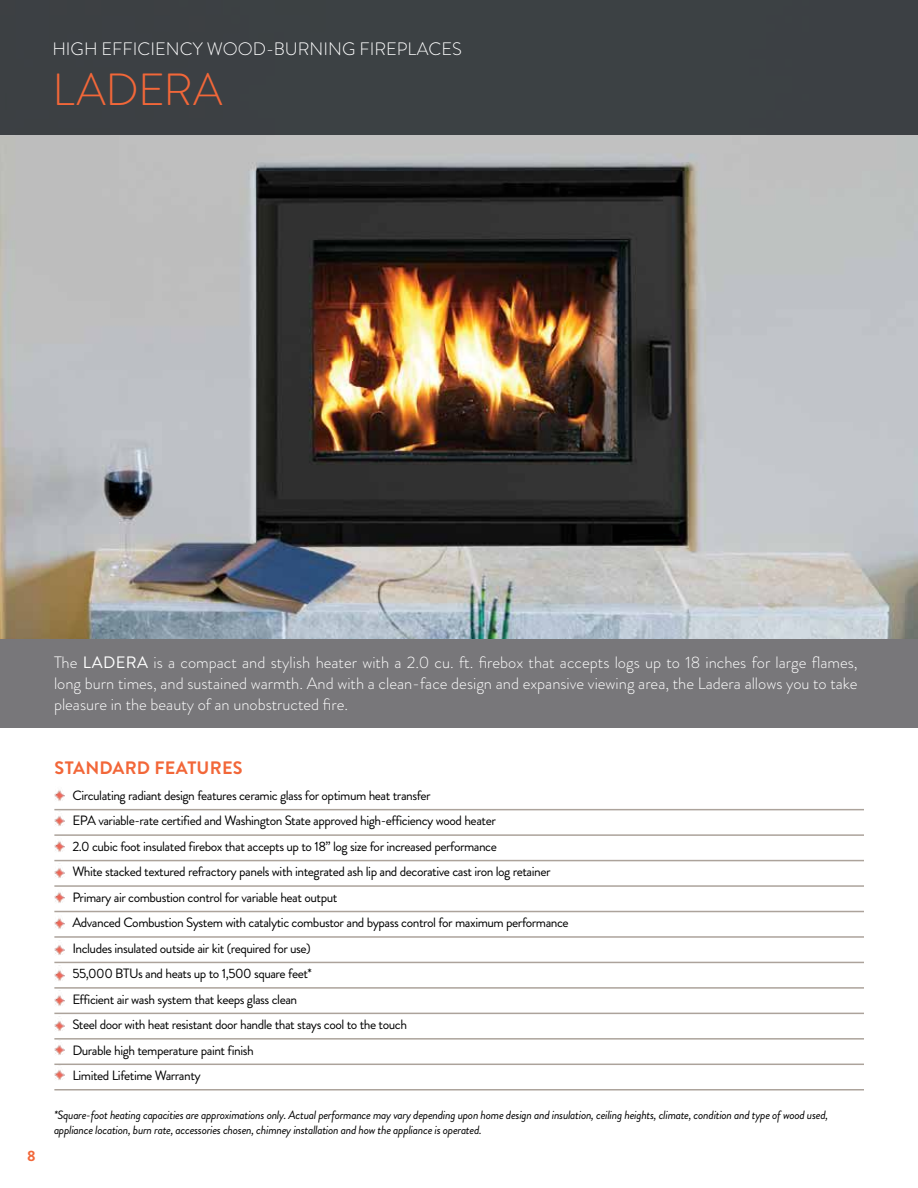
<style>
.page{position:relative;width:918px;height:1188px;background:#fff}
.page>*{position:absolute;margin:0;border:0;box-sizing:border-box;transform-origin:0 0}
.t1{font:300 45px "Brandon Grotesque";letter-spacing:-.005em;color:#f26739}
.t2{font:300 18px "Brandon Grotesque";color:#fff}
.t3{font:700 18px "Brandon Grotesque";letter-spacing:.015em;color:#f26739}
.t4{font:300 16.5px/21px "Brandon Grotesque";color:#fff;text-align:justify}
.t5{font:700 15px "Brandon Grotesque";color:#f26739}
.t6{font:13.5px/25.5px "Brandon Grotesque";letter-spacing:-.035em;color:#000}
.t7{font:italic 12px/15px "Brandon Grotesque";letter-spacing:-.025em;color:#000}
.s1{font-weight:400}
</style>
<div class="page">
<img style="left:0;top:135px;width:918px;height:504px">
<div style="left:0;top:0;width:918px;height:135px;background:#3c4144"></div>
<hr style="left:54px;top:809px;width:810px;height:1px;background:#aca39b">
<hr style="left:54px;top:834px;width:810px;height:2px;background:#aca39b">
<hr style="left:54px;top:860px;width:810px;height:1px;background:#aca39b">
<hr style="left:54px;top:885px;width:810px;height:2px;background:#aca39b">
<hr style="left:54px;top:911px;width:810px;height:1px;background:#aca39b">
<hr style="left:54px;top:936px;width:810px;height:2px;background:#aca39b">
<hr style="left:54px;top:962px;width:810px;height:1px;background:#aca39b">
<hr style="left:54px;top:987px;width:810px;height:2px;background:#aca39b">
<hr style="left:54px;top:1013px;width:810px;height:1px;background:#aca39b">
<hr style="left:54px;top:1038px;width:810px;height:2px;background:#aca39b">
<hr style="left:54px;top:1064px;width:810px;height:1px;background:#aca39b">
<hr style="left:54px;top:1089px;width:810px;height:2px;background:#aca39b">
<img style="left:55px;top:816px;width:10px;height:10px">
<img style="left:55px;top:790px;width:10px;height:11px">
<img style="left:55px;top:841px;width:10px;height:11px">
<img style="left:55px;top:868px;width:10px;height:10px">
<img style="left:55px;top:1021px;width:10px;height:10px">
<img style="left:55px;top:892px;width:10px;height:11px">
<img style="left:55px;top:1045px;width:10px;height:10px">
<img style="left:55px;top:918px;width:10px;height:11px">
<img style="left:55px;top:1070px;width:10px;height:10px">
<img style="left:55px;top:945px;width:10px;height:10px">
<img style="left:55px;top:970px;width:10px;height:11px">
<img style="left:55px;top:995px;width:10px;height:11px">
<div style="left:0;top:639px;width:918px;height:89px;background:#78777a"></div>
<h2 class="t2" style="left:52px;top:36px;width:411px">HIGH EFFICIENCY WOOD-BURNING FIREPLACES</h2>
<h1 class="t1" style="left:52px;top:59px;width:172px">LADERA</h1>
<p class="t5" style="left:27px;top:1145px;width:10px">8</p>
<p class="t4" style="left:54px;top:652px;width:805px">The <span class="s1">LADERA</span> is a compact and stylish heater with a 2.0 cu. ft. firebox that accepts logs up to 18 inches for large flames, long burn times, and sustained warmth. And with a clean-face design and expansive viewing area, the Ladera allows you to take pleasure in the beauty of an unobstructed fire.</p>
<h2 class="t3" style="left:55px;top:756px;width:190px">STANDARD FEATURES</h2>
<p class="t6" style="left:72px;top:783px;width:498px">Circulating radiant design features ceramic glass for optimum heat transfer<br>EPA variable-rate certified and Washington State approved high-efficiency wood heater<br>2.0 cubic foot insulated firebox that accepts up to 18” log size for increased performance<br>White stacked textured refractory panels with integrated ash lip and decorative cast iron log retainer Primary air combustion control for variable heat output<br>Advanced Combustion System with catalytic combustor and bypass control for maximum performance Includes insulated outside air kit (required for use)<br>55,000 BTUs and heats up to 1,500 square feet*<br>Efficient air wash system that keeps glass clean<br>Steel door with heat resistant door handle that stays cool to the touch<br>Durable high temperature paint finish<br>Limited Lifetime Warranty</p>
<p class="t7" style="left:54px;top:1107px;width:776px">*Square-foot heating capacities are approximations only. Actual performance may vary depending upon home design and insulation, ceiling heights, climate, condition and type of wood used, appliance location, burn rate, accessories chosen, chimney installation and how the appliance is operated.</p>
</div>
